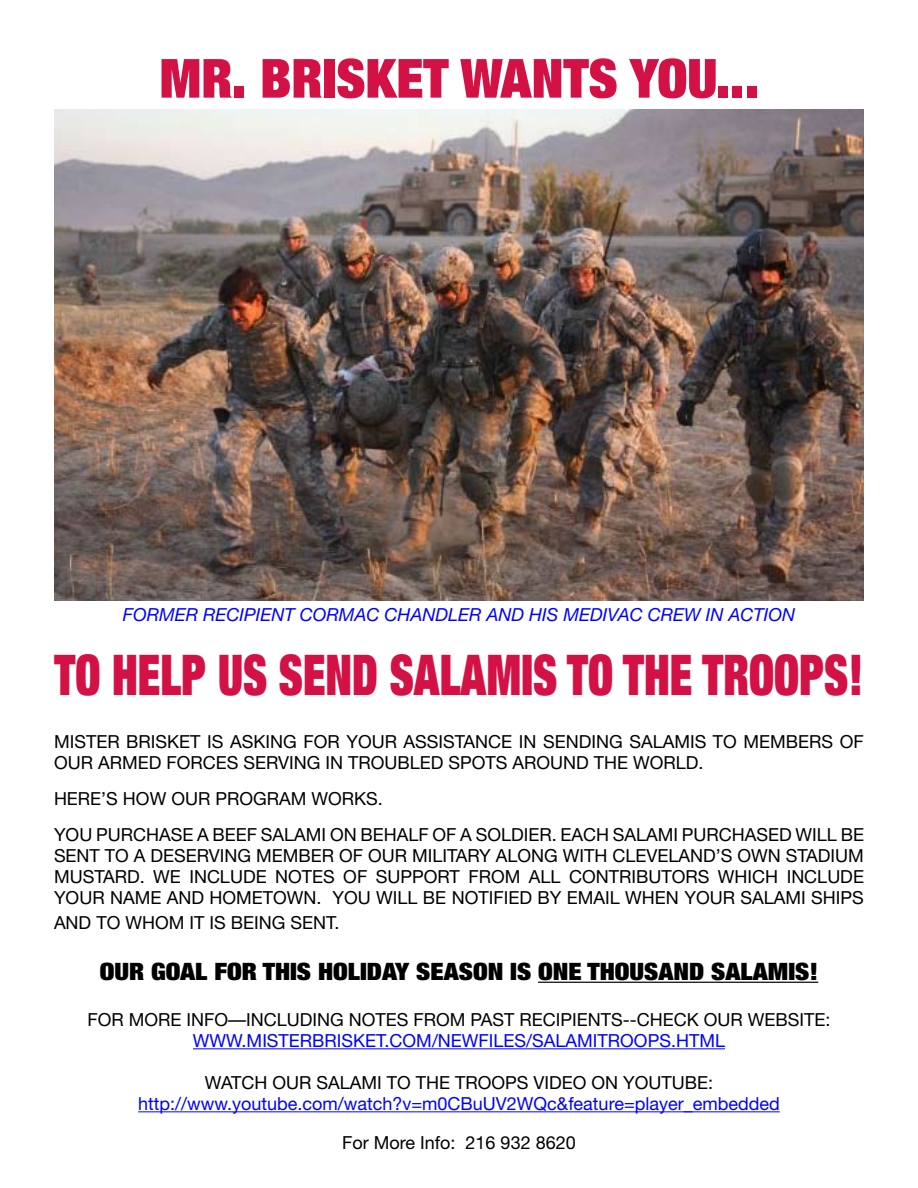
<style>
.page{position:relative;width:918px;height:1188px;background:#fff}
.page>*{position:absolute;margin:0;border:0;box-sizing:border-box;transform-origin:0 0}
.t1{font:900 expanded 56.25px "Helvetica Neue";color:#d31145;scale:.8 1}
.t2{font:900 expanded 54px "Helvetica Neue";color:#d31145}
.t3{font:900 expanded 24px "Helvetica Neue";color:#000;scale:1.1 1}
.t4{font:18px/21px "Helvetica Neue";color:#000}
.t5{font:18px "Helvetica Neue";color:#00f}
.t6{font:italic 18px "Helvetica Neue";color:#00f}
</style>
<div class="page">
<img style="left:54px;top:110px;width:810px;height:491px">
<hr style="left:538px;top:982px;width:280px;height:1px;background:#000">
<hr style="left:193px;top:1048px;width:532px;height:1px;background:#00f">
<hr style="left:138px;top:1111px;width:642px;height:1px;background:#00f">
<h2 class="t2" style="left:159px;top:44px;width:601px">MR. BRISKET WANTS YOU...</h2>
<p class="t6" style="left:123px;top:604px;width:674px">FORMER RECIPIENT CORMAC CHANDLER AND HIS MEDIVAC CREW IN ACTION</p>
<h1 class="t1" style="left:55px;top:639px;width:1013px">TO HELP US SEND SALAMIS TO THE TROOPS!</h1>
<p class="t4" style="left:54px;top:731px;width:811px">MISTER BRISKET IS ASKING FOR YOUR ASSISTANCE IN SENDING SALAMIS TO MEMBERS OF<br>OUR ARMED FORCES SERVING IN TROUBLED SPOTS AROUND THE WORLD.</p>
<p class="t4" style="left:54px;top:781px;width:812px;line-height:36px">HERE’S HOW OUR PROGRAM WORKS.<br>YOU PURCHASE A BEEF SALAMI ON BEHALF OF A SOLDIER. EACH SALAMI PURCHASED WILL BE</p>
<p class="t4" style="left:54px;top:845px;width:811px;text-align:justify">SENT TO A DESERVING MEMBER OF OUR MILITARY ALONG WITH CLEVELAND’S OWN STADIUM MUSTARD. WE INCLUDE NOTES OF SUPPORT FROM ALL CONTRIBUTORS WHICH INCLUDE YOUR NAME AND HOMETOWN. YOU WILL BE NOTIFIED BY EMAIL WHEN YOUR SALAMI SHIPS</p>
<p class="t4" style="left:54px;top:912px;width:287px">AND TO WHOM IT IS BEING SENT.</p>
<h3 class="t3" style="left:100px;top:956px;width:655px">OUR GOAL FOR THIS HOLIDAY SEASON IS ONE THOUSAND SALAMIS!</h3>
<p class="t4" style="left:87px;top:1009px;width:745px">FOR MORE INFO—INCLUDING NOTES FROM PAST RECIPIENTS--CHECK OUR WEBSITE:</p>
<p class="t5" style="left:193px;top:1030px;width:534px">WWW.MISTERBRISKET.COM/NEWFILES/SALAMITROOPS.HTML</p>
<p class="t4" style="left:205px;top:1072px;width:510px">WATCH OUR SALAMI TO THE TROOPS VIDEO ON YOUTUBE:</p>
<p class="t5" style="left:138px;top:1093px;width:643px">http://www.youtube.com/watch?v=m0CBuUV2WQc&amp;feature=player_embedded</p>
<p class="t4" style="left:342px;top:1132px;width:235px">For More Info: 216 932 8620</p>
</div>
